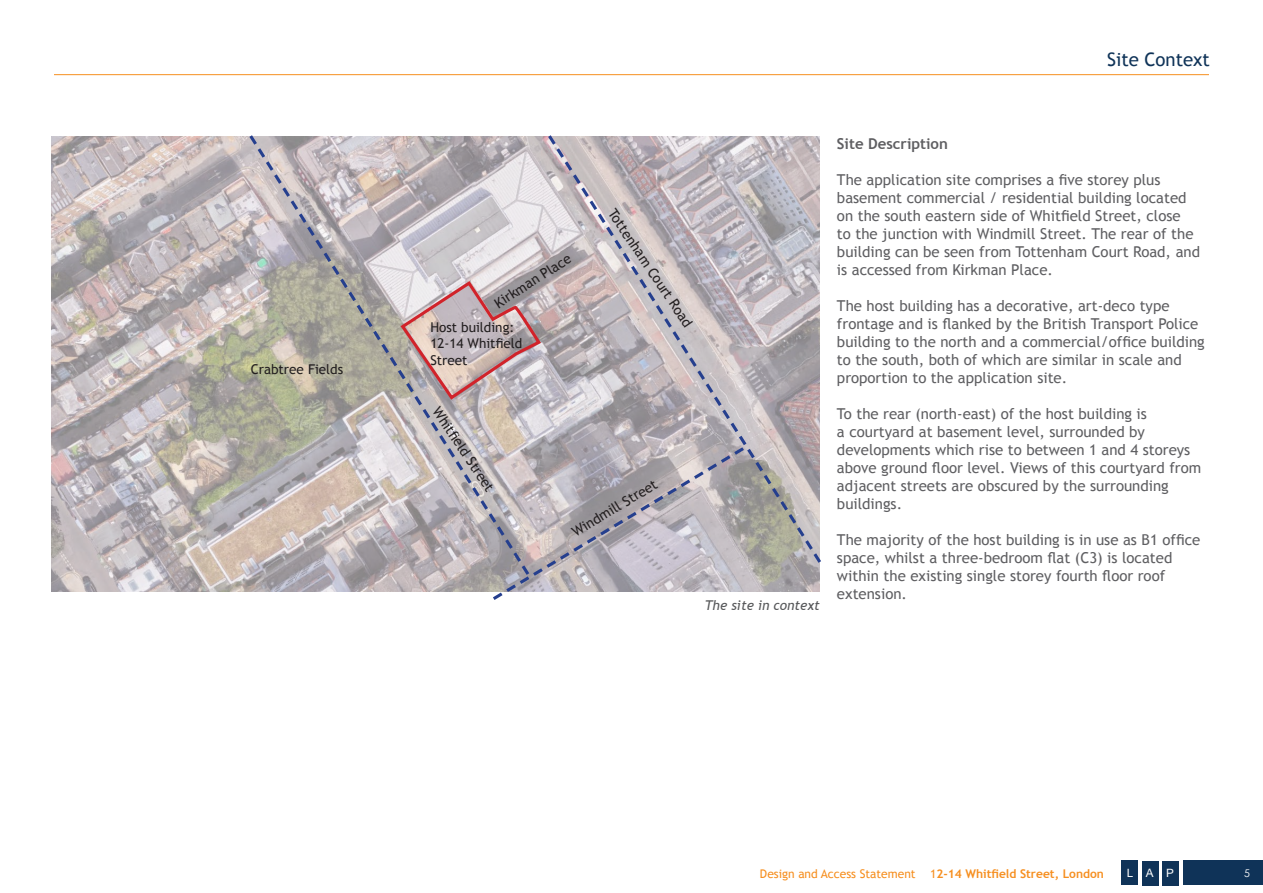
<style>
.page{position:relative;width:1263px;height:893px;background:#fff}
.page>*{position:absolute;margin:0;border:0;box-sizing:border-box;transform-origin:0 0}
.main_body{font:18.6px "Trebuchet MS";color:#0f3358}
.t1{font:15px/18px "Trebuchet MS";color:#5f5f62}
.t2{font:700 15px "Trebuchet MS";color:#5f5f62}
.t3{font:15px "Tunga";color:#fff}
.t4{font:13.95px "Trebuchet MS";color:#231f20}
.t5{font:13.5px/16.5px "Trebuchet MS";color:#231f20}
.t6{font:italic 13.5px "Trebuchet MS";color:#57585a}
.t7{font:700 12px "Trebuchet MS";color:#f68f20}
.t8{font:10.5px "Century Gothic";color:#fff}
.s1{font-weight:400}
</style>
<div class="page">
<div style="left:1122px;top:861px;width:16px;height:24px;background:#0f3358"></div>
<div style="left:1162px;top:861px;width:17px;height:24px;background:#0f3358"></div>
<div style="left:1142px;top:861px;width:16px;height:24px;background:#0f3358"></div>
<div style="left:1183px;top:861px;width:80px;height:24px;background:#0f3358"></div>
<hr style="left:54px;top:74px;width:1155px;height:1px;background:#f68f20">
<img style="left:52px;top:136px;width:768px;height:455px">
<svg style="left:545px;top:135px;width:276px;height:431px;background:#bdb6ba"></svg>
<svg style="left:532px;top:279px;width:10px;height:123px"></svg>
<svg style="left:489px;top:444px;width:258px;height:156px;background:#bab5bb"></svg>
<svg style="left:246px;top:135px;width:286px;height:443px;background:#bfb7b6"></svg>
<p class="t5" style="left:251px;top:361px;width:94px">Crabtree Fields</p>
<p class="main_body" style="left:1107px;top:48px;width:104px">Site Context</p>
<p class="t4" style="left:491px;top:298px;width:90px;rotate:-33deg">Kirkman Place</p>
<p class="t5" style="left:430px;top:319px;width:93px">Host building:<br>12-14 Whitfield<br>Street</p>
<p class="t4" style="left:618px;top:206px;width:141px;rotate:56deg">Tottenham Court Road</p>
<p class="t4" style="left:443px;top:403px;width:100px;rotate:56deg">Whitfi eld Street</p>
<p class="t4" style="left:569px;top:526px;width:99px;rotate:-31deg">Windmill Street</p>
<p class="t6" style="left:705px;top:597px;width:117px">The site in context</p>
<p class="t2" style="left:837px;top:134px;width:112px">Site Description</p>
<p class="t1" style="left:837px;top:171px;width:365px">The application site comprises a five storey plus basement commercial / residential building located on the south eastern side of Whitfield Street, close<br>to the junction with Windmill Street. The rear of the building can be seen from Tottenham Court Road, and is accessed from Kirkman Place.</p>
<p class="t1" style="left:837px;top:297px;width:369px">The host building has a decorative, art-deco type frontage and is flanked by the British Transport Police building to the north and a commercial/office building to the south, both of which are similar in scale and proportion to the application site.</p>
<p class="t1" style="left:837px;top:405px;width:366px">To the rear (north-east) of the host building is<br>a courtyard at basement level, surrounded by developments which rise to between 1 and 4 storeys above ground floor level. Views of this courtyard from adjacent streets are obscured by the surrounding buildings.</p>
<p class="t1" style="left:837px;top:531px;width:365px">The majority of the host building is in use as B1 office space, whilst a three-bedroom flat (C3) is located within the existing single storey fourth floor roof extension.</p>
<p class="t7" style="left:760px;top:866px;width:346px"><span class="s1">Design and Access Statement 1</span>2-14 Whitfield Street, London</p>
<p class="t3" style="left:1127px;top:863px;width:49px">L A P</p>
<p class="t8" style="left:1244px;top:866px;width:7px">5</p>
</div>
